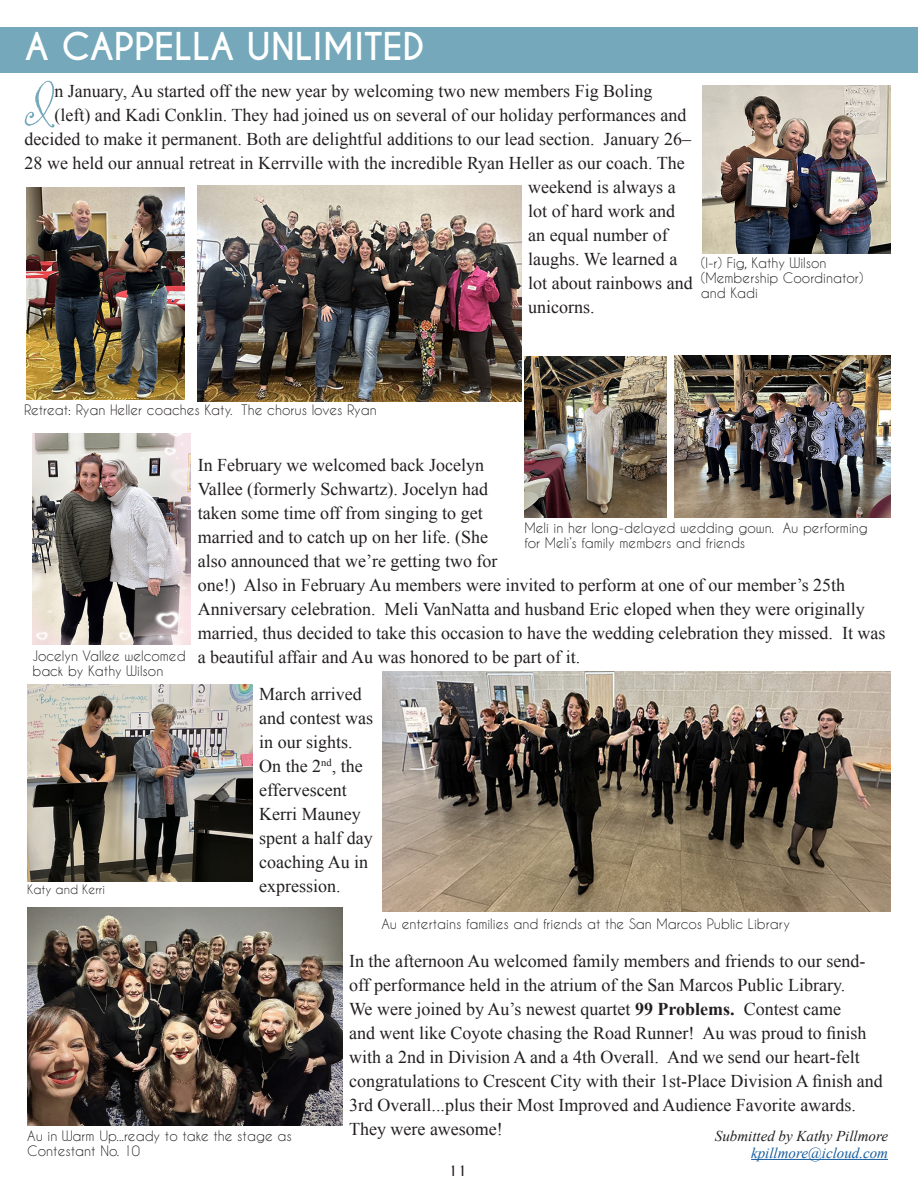
<style>
.page{position:relative;width:918px;height:1188px;background:#fff}
.page>*{position:absolute;margin:0;border:0;box-sizing:border-box;transform-origin:0 0}
.body_text{font:54px "P22 Bramble Wild";color:#74a8ba}
.Free_Form{font:700 36px "Caviar Dreams";color:#fff}
.body_text-2{font:18px/24px "Times New Roman";color:#231f20}
.body_text-3{font:italic 15px "Times New Roman";color:#231f20}
.body_text-4{font:italic 15px "Times New Roman";color:#175d9e}
.Cutline{font:13.5px/15px "Caviar Dreams";color:#231f20}
.t1{font:700 13.5px "Caviar Dreams";color:#231f20}
.Cutline-2{font:12.15px "Caviar Dreams";color:#231f20}
.s1{font-weight:700}
</style>
<div class="page">
<div style="left:0;top:27px;width:918px;height:45px;background:#74a8ba"></div>
<img style="left:702px;top:85px;width:189px;height:168px">
<img style="left:33px;top:433px;width:158px;height:212px">
<img style="left:27px;top:685px;width:226px;height:196px">
<img style="left:525px;top:357px;width:141px;height:160px">
<img style="left:675px;top:355px;width:216px;height:162px">
<img style="left:382px;top:672px;width:509px;height:240px">
<img style="left:198px;top:185px;width:324px;height:216px">
<img style="left:27px;top:187px;width:158px;height:212px">
<img style="left:27px;top:907px;width:315px;height:218px">
<hr style="left:751px;top:1159px;width:137px;height:1px;background:#175d9e">
<p class="Free_Form" style="left:25px;top:25px;width:401px">A CAPPELLA UNLIMITED</p>
<p class="body_text" style="left:25px;top:71px;width:31px">I</p>
<p class="body_text-2" style="left:54px;top:79px;width:599px">n January, Au started off the new year by welcoming two new members Fig Boling</p>
<p class="body_text-2" style="left:54px;top:103px;width:634px">(left) and Kadi Conklin. They had joined us on several of our holiday performances and</p>
<p class="body_text-2" style="left:25px;top:127px;width:668px">decided to make it permanent. Both are delightful additions to our lead section. January 26–</p>
<p class="body_text-2" style="left:25px;top:151px;width:662px">28 we held our annual retreat in Kerrville with the incredible Ryan Heller as our coach. The</p>
<p class="body_text-2" style="left:528px;top:175px;width:149px">weekend is always a</p>
<p class="body_text-2" style="left:528px;top:199px;width:148px">lot of hard work and</p>
<p class="body_text-2" style="left:528px;top:223px;width:141px">an equal number of</p>
<p class="body_text-2" style="left:528px;top:247px;width:151px">laughs. We learned a</p>
<p class="body_text-2" style="left:528px;top:271px;width:166px">lot about rainbows and</p>
<p class="body_text-2" style="left:528px;top:295px;width:68px">unicorns.</p>
<p class="Cutline" style="left:701px;top:255px;width:164px">(l-r) Fig, Kathy Wilson (Membership Coordinator) and Kadi</p>
<p class="Cutline" style="left:24px;top:402px;width:354px">Retreat: Ryan Heller coaches Katy. The chorus loves Ryan</p>
<p class="Cutline" style="left:32px;top:648px;width:155px">Jocelyn Vallee welcomed back by Kathy Wilson</p>
<p class="Cutline-2" style="left:27px;top:882px;width:79px">Katy and Kerri</p>
<p class="body_text-2" style="left:198px;top:453px;width:689px">In February we welcomed back Jocelyn<br>Vallee (formerly Schwartz). Jocelyn had<br>taken some time off from singing to get<br>married and to catch up on her life. (She<br>also announced that we’re getting two for<br>one!) Also in February Au members were invited to perform at one of our member’s 25th Anniversary celebration. Meli VanNatta and husband Eric eloped when they were originally married, thus decided to take this occasion to have the wedding celebration they missed. It was a beautiful affair and Au was honored to be part of it.</p>
<p class="body_text-2" style="left:259px;top:682px;width:115px">March arrived and contest was in our sights.<br>On the 2<sup>nd</sup>, the effervescent<br>Kerri Mauney spent a half day coaching Au in expression.</p>
<p class="Cutline" style="left:525px;top:520px;width:345px">Meli in her long-delayed wedding gown. Au performing for Meli’s family members and friends</p>
<p class="Cutline" style="left:381px;top:916px;width:410px">Au entertains families and friends at the San Marcos Public Library</p>
<p class="body_text-2" style="left:349px;top:949px;width:535px">In the afternoon Au welcomed family members and friends to our send&shy;off performance held in the atrium of the San Marcos Public Library.<br>We were joined by Au’s newest quartet <span class="s1">99 Problems.</span> Contest came<br>and went like Coyote chasing the Road Runner! Au was proud to finish with a 2nd in Division A and a 4th Overall. And we send our heart-felt congratulations to Crescent City with their 1st-Place Division A finish and 3rd Overall...plus their Most Improved and Audience Favorite awards.<br>They were awesome!</p>
<p class="Cutline" style="left:27px;top:1129px;width:266px">Au in Warm Up...ready to take the stage as<br>Contestant No. 10</p>
<p class="body_text-3" style="left:715px;top:1126px;width:175px">Submitted by Kathy Pillmore</p>
<p class="body_text-4" style="left:751px;top:1142px;width:138px">kpillmore@icloud.com</p>
<p class="t1" style="left:448px;top:1163px;width:20px">11</p>
</div>
